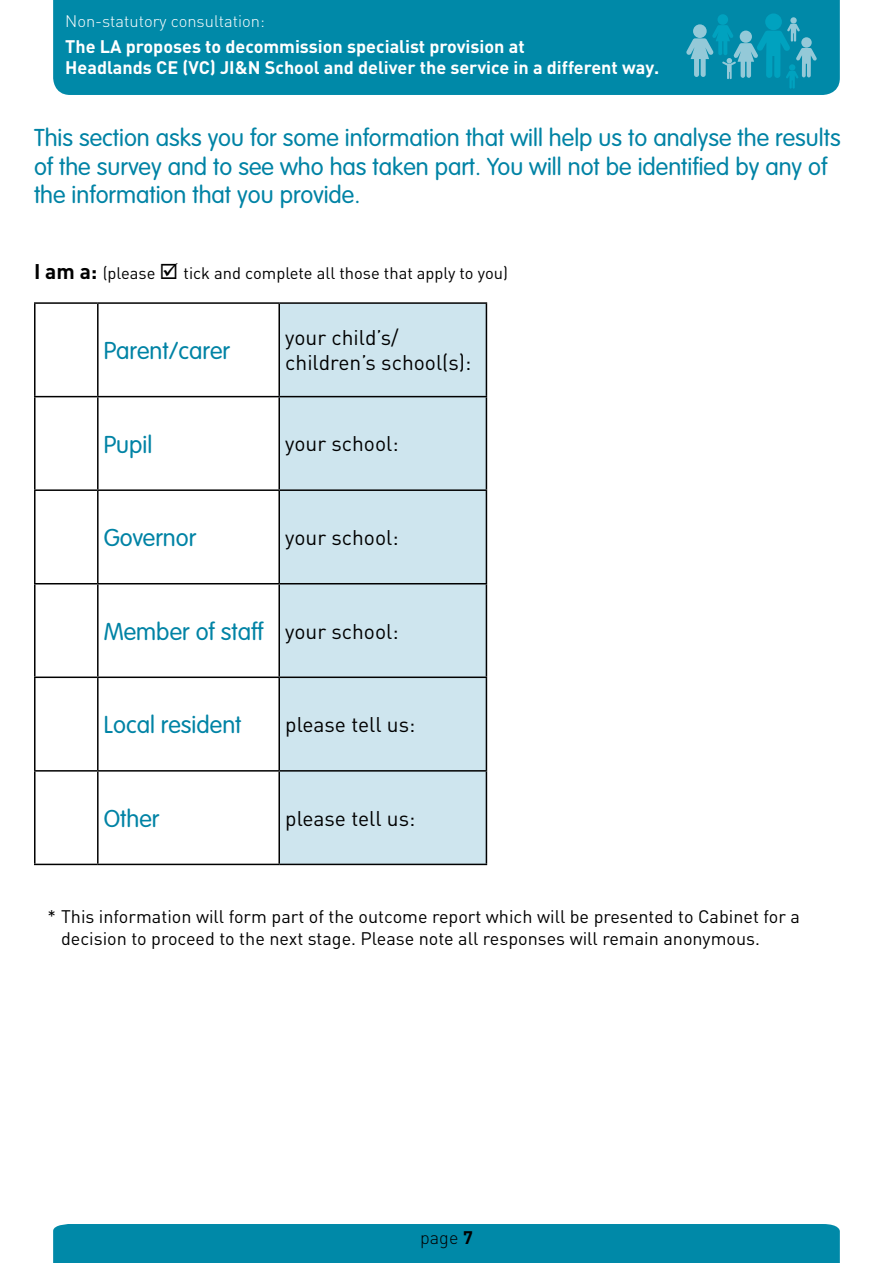
<style>
.page{position:relative;width:893px;height:1263px;background:#fff}
.page>*{position:absolute;margin:0;border:0;box-sizing:border-box;transform-origin:0 0}
.t1{font:300 24px/28.8px "VAG Rounded LT";color:#0083a5}
.t2{font:21px/25.2px "DIN";color:#000}
.t3{font:18px/21.6px "DIN";color:#000}
.t4{font:700 18px/21.6px "DIN";color:#fff}
.t5{font:300 18px "DIN";color:#000}
.t6{font:16.5px "DIN";color:#000}
.t7{font:300 16.5px "DIN";color:#fff}
.s1{font-weight:700;font-size:21px}
.s2{font-family:"DIN";font-weight:400;font-size:21px;color:#000}
.s3{font-weight:700}
</style>
<div class="page">
<div style="left:53px;top:1224px;width:787px;height:39px;background:#0089a8"></div>
<div style="left:53px;top:0;width:787px;height:95px;background:#0089a8"></div>
<div style="left:717px;top:14px;width:11px;height:11px;background:#00a2bf;border-radius:50%"></div>
<svg style="left:790px;top:17px;width:7px;height:7px"></svg>
<div style="left:765px;top:13px;width:17px;height:17px;background:#00a2bf;border-radius:50%"></div>
<svg style="left:686px;top:24px;width:131px;height:65px;background:#219bb6"></svg>
<div style="left:280px;top:304px;width:206px;height:560px;background:#cee5ee"></div>
<hr style="left:34px;top:302px;width:64px;height:2px;background:#000">
<hr style="left:34px;top:304px;width:2px;height:92px;background:#000">
<hr style="left:98px;top:302px;width:181px;height:2px;background:#000">
<hr style="left:97px;top:304px;width:2px;height:92px;background:#000">
<hr style="left:279px;top:302px;width:208px;height:2px;background:#000">
<hr style="left:278px;top:304px;width:2px;height:92px;background:#000">
<hr style="left:486px;top:304px;width:1px;height:92px;background:#000">
<hr style="left:34px;top:396px;width:64px;height:1px;background:#000">
<hr style="left:34px;top:397px;width:2px;height:92px;background:#000">
<hr style="left:98px;top:396px;width:181px;height:1px;background:#000">
<hr style="left:97px;top:397px;width:2px;height:92px;background:#000">
<hr style="left:279px;top:396px;width:208px;height:1px;background:#000">
<hr style="left:278px;top:397px;width:2px;height:92px;background:#000">
<hr style="left:486px;top:397px;width:1px;height:92px;background:#000">
<hr style="left:34px;top:489px;width:64px;height:2px;background:#000">
<hr style="left:34px;top:491px;width:2px;height:92px;background:#000">
<hr style="left:98px;top:489px;width:181px;height:2px;background:#000">
<hr style="left:97px;top:491px;width:2px;height:92px;background:#000">
<hr style="left:279px;top:489px;width:208px;height:2px;background:#000">
<hr style="left:278px;top:491px;width:2px;height:92px;background:#000">
<hr style="left:486px;top:491px;width:1px;height:92px;background:#000">
<hr style="left:34px;top:583px;width:64px;height:1px;background:#000">
<hr style="left:34px;top:584px;width:2px;height:92px;background:#000">
<hr style="left:98px;top:583px;width:181px;height:1px;background:#000">
<hr style="left:97px;top:584px;width:2px;height:92px;background:#000">
<hr style="left:279px;top:583px;width:208px;height:1px;background:#000">
<hr style="left:278px;top:584px;width:2px;height:92px;background:#000">
<hr style="left:486px;top:584px;width:1px;height:92px;background:#000">
<hr style="left:34px;top:676px;width:64px;height:2px;background:#000">
<hr style="left:34px;top:678px;width:2px;height:92px;background:#000">
<hr style="left:98px;top:676px;width:181px;height:2px;background:#000">
<hr style="left:97px;top:678px;width:2px;height:92px;background:#000">
<hr style="left:279px;top:676px;width:208px;height:2px;background:#000">
<hr style="left:278px;top:678px;width:2px;height:92px;background:#000">
<hr style="left:486px;top:678px;width:1px;height:92px;background:#000">
<hr style="left:34px;top:770px;width:64px;height:2px;background:#000">
<hr style="left:34px;top:772px;width:2px;height:92px;background:#000">
<hr style="left:98px;top:770px;width:181px;height:2px;background:#000">
<hr style="left:97px;top:772px;width:2px;height:92px;background:#000">
<hr style="left:279px;top:770px;width:208px;height:2px;background:#000">
<hr style="left:278px;top:772px;width:2px;height:92px;background:#000">
<hr style="left:486px;top:772px;width:1px;height:92px;background:#000">
<hr style="left:34px;top:864px;width:64px;height:1px;background:#000">
<hr style="left:98px;top:864px;width:181px;height:1px;background:#000">
<hr style="left:279px;top:864px;width:208px;height:1px;background:#000">
<p class="t7" style="left:65px;top:10px;width:201px">Non-statutory consultation:</p>
<p class="t4" style="left:65px;top:35px;width:596px">The LA proposes to decommission specialist provision at<br>Headlands CE (VC) JI&amp;N School and deliver the service in a different way.</p>
<p class="t1" style="left:34px;top:124px;width:808px">This section asks you for some information that will help us to analyse the results of the survey and to see who has taken part. You will not be identified by any of the information that you provide.</p>
<p class="t6" style="left:34px;top:264px;width:475px"><span class="s1">I am a:</span> (please ☑ tick and complete all those that apply to you)</p>
<p class="t1" style="left:104px;top:337px;width:128px">Parent/carer</p>
<p class="t2" style="left:285px;top:325px;width:188px">your child’s/ children’s school(s):</p>
<p class="t1" style="left:104px;top:431px;width:50px">Pupil</p>
<p class="t2" style="left:285px;top:432px;width:115px">your school:</p>
<p class="t1" style="left:104px;top:524px;width:94px">Governor</p>
<p class="t2" style="left:285px;top:525px;width:115px">your school:</p>
<p class="t1" style="left:104px;top:618px;width:296px">Member of staff <span class="s2">your school:</span></p>
<p class="t1" style="left:104px;top:711px;width:139px">Local resident</p>
<p class="t2" style="left:285px;top:712px;width:132px">please tell us:</p>
<p class="t1" style="left:104px;top:805px;width:57px">Other</p>
<p class="t2" style="left:285px;top:806px;width:132px">please tell us:</p>
<p class="t3" style="left:61px;top:906px;width:740px;text-indent:-14px">* This information will form part of the outcome report which will be presented to Cabinet for a decision to proceed to the next stage. Please note all responses will remain anonymous.</p>
<p class="t5" style="left:420px;top:1225px;width:54px">page <span class="s3">7</span></p>
</div>
